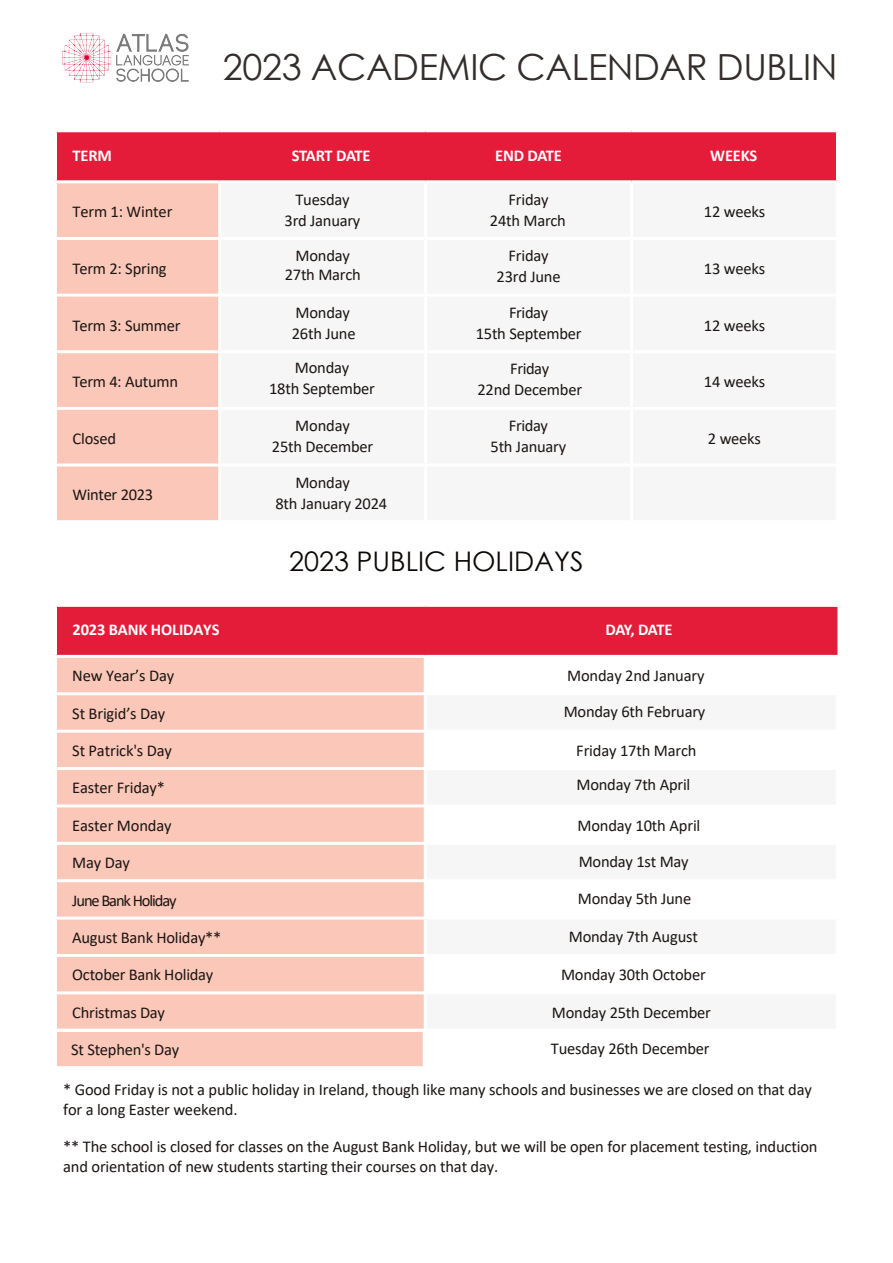
<style>
.page{position:relative;width:893px;height:1263px;background:#fff}
.page>*{position:absolute;margin:0;border:0;box-sizing:border-box;transform-origin:0 0}
.t1{font:36px "Century Gothic";letter-spacing:-.01em;color:#332d2b}
.t2{font:27px "Century Gothic";color:#0c0806}
.t3{font:16.5px/21px "Calibri";letter-spacing:-.01em;color:#1b1513;text-align:center}
.t4{font:700 16.5px "Calibri";letter-spacing:-.01em;color:#fff}
.t5{font:16.5px "Calibri";letter-spacing:-.065em;color:#1b1513}
</style>
<div class="page">
<div style="left:57px;top:607px;width:780px;height:48px;background:#e41c39"></div>
<div style="left:57px;top:658px;width:367px;height:408px;background:#fbc7b8"></div>
<hr style="left:54px;top:692px;width:371px;height:3px;background:#fff">
<hr style="left:54px;top:730px;width:371px;height:3px;background:#fff">
<hr style="left:54px;top:767px;width:371px;height:3px;background:#fff">
<hr style="left:54px;top:804px;width:371px;height:3px;background:#fff">
<hr style="left:54px;top:842px;width:371px;height:3px;background:#fff">
<hr style="left:54px;top:879px;width:371px;height:3px;background:#fff">
<hr style="left:54px;top:917px;width:371px;height:3px;background:#fff">
<hr style="left:54px;top:954px;width:371px;height:3px;background:#fff">
<hr style="left:54px;top:991px;width:371px;height:3px;background:#fff">
<div style="left:57px;top:132px;width:779px;height:48px;background:#e41c39"></div>
<div style="left:57px;top:183px;width:161px;height:337px;background:#fbc7b8"></div>
<hr style="left:54px;top:237px;width:166px;height:3px;background:#fff">
<hr style="left:54px;top:294px;width:166px;height:3px;background:#fff">
<hr style="left:54px;top:350px;width:166px;height:3px;background:#fff">
<hr style="left:54px;top:407px;width:166px;height:3px;background:#fff">
<hr style="left:54px;top:463px;width:166px;height:3px;background:#fff">
<img style="left:62px;top:33px;width:127px;height:50px">
<hr style="left:53px;top:1029px;width:371px;height:3px;background:#fff">
<hr style="left:423px;top:1032px;width:3px;height:34px;background:#fff">
<h1 class="t1" style="left:223px;top:42px;width:616px">2023 ACADEMIC CALENDAR DUBLIN</h1>
<p class="t4" style="left:73px;top:143px;width:41px">TERM</p>
<p class="t4" style="left:292px;top:143px;width:80px">START DATE</p>
<p class="t4" style="left:495px;top:143px;width:68px">END DATE</p>
<p class="t4" style="left:710px;top:143px;width:49px">WEEKS</p>
<p class="t3" style="left:72px;top:201px;width:101px">Term 1: Winter</p>
<p class="t3" style="left:285px;top:188px;width:77px">Tuesday<br>3rd January</p>
<p class="t3" style="left:490px;top:188px;width:78px">Friday<br>24th March</p>
<p class="t3" style="left:704px;top:201px;width:63px">12 weeks</p>
<p class="t3" style="left:72px;top:257px;width:96px">Term 2: Spring</p>
<p class="t3" style="left:285px;top:246px;width:78px;line-height:19px">Monday<br>27th March</p>
<p class="t3" style="left:497px;top:245px;width:65px">Friday<br>23rd June</p>
<p class="t3" style="left:704px;top:257px;width:63px">13 weeks</p>
<p class="t3" style="left:72px;top:314px;width:110px">Term 3: Summer</p>
<p class="t3" style="left:292px;top:302px;width:65px;text-align:left">Monday<br>26th June</p>
<p class="t3" style="left:476px;top:302px;width:107px">Friday<br>15th September</p>
<p class="t3" style="left:704px;top:314px;width:63px">12 weeks</p>
<p class="t3" style="left:72px;top:371px;width:107px">Term 4: Autumn</p>
<p class="t3" style="left:269px;top:357px;width:107px">Monday<br>18th September</p>
<p class="t3" style="left:477px;top:358px;width:106px">Friday<br>22nd December</p>
<p class="t3" style="left:704px;top:371px;width:63px">14 weeks</p>
<p class="t3" style="left:72px;top:427px;width:45px">Closed</p>
<p class="t3" style="left:272px;top:415px;width:103px">Monday<br>25th December</p>
<p class="t3" style="left:490px;top:415px;width:77px">Friday<br>5th January</p>
<p class="t3" style="left:708px;top:427px;width:54px">2 weeks</p>
<p class="t3" style="left:72px;top:484px;width:82px">Winter 2023</p>
<p class="t3" style="left:275px;top:472px;width:113px;text-align:left;text-indent:20px">Monday<br>8th January 2024</p>
<h2 class="t2" style="left:289px;top:542px;width:296px">2023 PUBLIC HOLIDAYS</h2>
<p class="t4" style="left:73px;top:618px;width:148px">2023 BANK HOLIDAYS</p>
<p class="t4" style="left:606px;top:618px;width:68px">DAY, DATE</p>
<p class="t3" style="left:72px;top:665px;width:103px">New Year’s Day</p>
<p class="t3" style="left:72px;top:702px;width:95px">St Brigid’s Day</p>
<p class="t3" style="left:72px;top:739px;width:101px">St Patrick's Day</p>
<p class="t3" style="left:72px;top:777px;width:94px">Easter Friday*</p>
<p class="t3" style="left:72px;top:814px;width:101px">Easter Monday</p>
<p class="t3" style="left:72px;top:852px;width:59px">May Day</p>
<p class="t5" style="left:72px;top:889px;width:106px">June Bank Holiday</p>
<p class="t3" style="left:72px;top:926px;width:151px">August Bank Holiday**</p>
<p class="t3" style="left:72px;top:964px;width:143px">October Bank Holiday</p>
<p class="t3" style="left:72px;top:1001px;width:94px">Christmas Day</p>
<p class="t3" style="left:567px;top:665px;width:139px">Monday 2nd January</p>
<p class="t3" style="left:564px;top:701px;width:143px">Monday 6th February</p>
<p class="t3" style="left:576px;top:733px;width:122px;line-height:34.5px;text-align:left">Friday 17th March<br>Monday 7th April</p>
<p class="t3" style="left:577px;top:814px;width:124px">Monday 10th April</p>
<p class="t3" style="left:579px;top:850px;width:112px">Monday 1st May</p>
<p class="t3" style="left:578px;top:888px;width:115px">Monday 5th June</p>
<p class="t3" style="left:569px;top:925px;width:131px">Monday 7th August</p>
<p class="t3" style="left:561px;top:964px;width:146px">Monday 30th October</p>
<p class="t3" style="left:552px;top:1001px;width:161px">Monday 25th December</p>
<p class="t3" style="left:71px;top:1039px;width:109px">St Stephen's Day</p>
<p class="t3" style="left:551px;top:1037px;width:160px">Tuesday 26th December</p>
<p class="t3" style="left:63px;top:1079px;width:750px;line-height:19.8px;text-align:left">* Good Friday is not a public holiday in Ireland, though like many schools and businesses we are closed on that day for a long Easter weekend.</p>
<p class="t3" style="left:63px;top:1136px;width:756px;line-height:19.8px;text-align:left">** The school is closed for classes on the August Bank Holiday, but we will be open for placement testing, induction and orientation of new students starting their courses on that day.</p>
</div>
